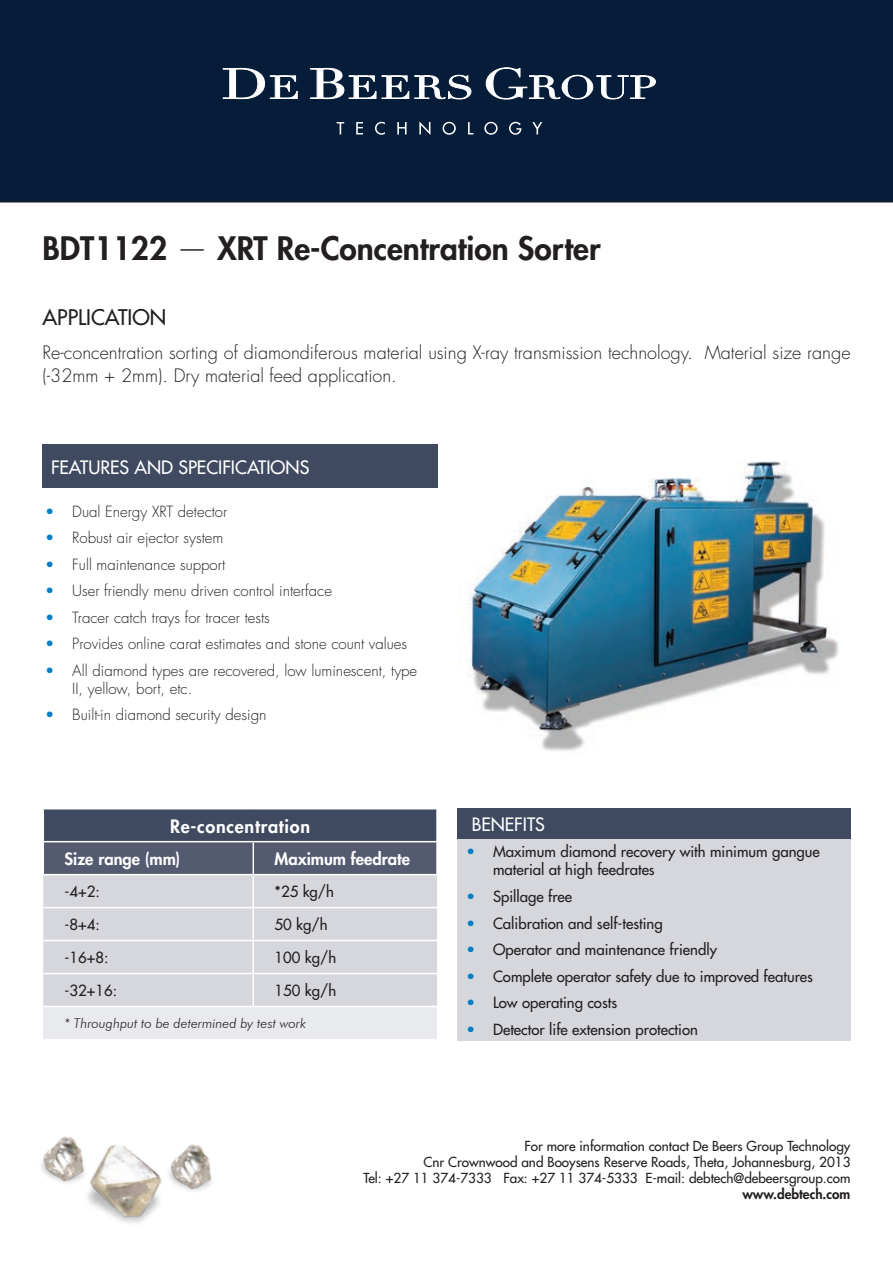
<style>
.page{position:relative;width:893px;height:1263px;background:#fff}
.page>*{position:absolute;margin:0;border:0;box-sizing:border-box;transform-origin:0 0}
.t1{font:800 31.5px "Futura Std";color:#231f20}
.t2{font:500 21px "Futura Std";color:#231f20}
.t3{font:300 18px/22.5px "Futura Std";color:#231f20}
.t4{font:500 18px "Futura Std";color:#fff}
.t5{font:800 18px "Futura Std";letter-spacing:.04em;color:#fff}
.t6{font:800 16.5px "Futura Std";color:#fff}
.t7{font:300 15px/18px "Futura Std";color:#231f20}
.t8{font:500 15px/18px "Futura Std";color:#231f20}
.t9{font:500 13.5px/16.2px "Futura Std";color:#231f20;text-align:right}
.t10{font:italic 300 13.5px "Futura BT";color:#231f20}
.t11{font:800 13.5px "Futura Std";color:#231f20}
.s1{font-weight:300}
.s2{color:#007fc5}
.s3{font-weight:300;color:#007fc5}
</style>
<div class="page">
<div style="left:0;top:0;width:893px;height:202px;background:#051d39"></div>
<svg style="left:223px;top:68px;width:432px;height:31px"></svg>
<svg style="left:337px;top:121px;width:205px;height:14px;background:#2a3e56"></svg>
<img style="left:87px;top:1145px;width:75px;height:79px">
<img style="left:41px;top:1136px;width:54px;height:54px">
<img style="left:168px;top:1144px;width:44px;height:47px">
<img style="left:467px;top:461px;width:372px;height:290px">
<div style="left:43px;top:445px;width:395px;height:43px;background:#3f4a60"></div>
<div style="left:457px;top:808px;width:393px;height:31px;background:#3f4a60"></div>
<div style="left:457px;top:839px;width:393px;height:201px;background:#d6d7dd"></div>
<div style="left:43px;top:809px;width:394px;height:33px;background:#3f4a60"></div>
<div style="left:44px;top:842px;width:392px;height:32px;background:#545b70"></div>
<div style="left:43px;top:875px;width:394px;height:131px;background:#d6d7dd"></div>
<div style="left:43px;top:1006px;width:394px;height:33px;background:#e8eaed"></div>
<hr style="left:43px;top:809px;width:1px;height:32px;background:#fff">
<hr style="left:436px;top:809px;width:2px;height:32px;background:#fff">
<hr style="left:43px;top:841px;width:210px;height:1px;background:#fff">
<hr style="left:253px;top:841px;width:185px;height:1px;background:#fff">
<hr style="left:43px;top:907px;width:210px;height:1px;background:#fff">
<hr style="left:43px;top:940px;width:210px;height:1px;background:#fff">
<hr style="left:43px;top:973px;width:210px;height:1px;background:#fff">
<hr style="left:43px;top:1006px;width:210px;height:1px;background:#fff">
<hr style="left:253px;top:842px;width:1px;height:32px;background:#fff">
<hr style="left:253px;top:875px;width:1px;height:32px;background:#fff">
<hr style="left:253px;top:907px;width:184px;height:1px;background:#fff">
<hr style="left:253px;top:908px;width:1px;height:32px;background:#fff">
<hr style="left:253px;top:940px;width:184px;height:1px;background:#fff">
<hr style="left:253px;top:941px;width:1px;height:32px;background:#fff">
<hr style="left:253px;top:973px;width:184px;height:1px;background:#fff">
<hr style="left:253px;top:974px;width:1px;height:32px;background:#fff">
<hr style="left:253px;top:1006px;width:184px;height:1px;background:#fff">
<p class="t1" style="left:43px;top:228px;width:559px">BDT1122 <span class="s1">—</span> XRT Re-Concentration Sorter</p>
<p class="t2" style="left:43px;top:304px;width:125px">APPLICATION</p>
<p class="t3" style="left:43px;top:342px;width:809px">Re-concentration sorting of diamondiferous material using X-ray transmission technology. Material size range (-32mm + 2mm). Dry material feed application.</p>
<p class="t4" style="left:51px;top:456px;width:260px">FEATURES AND SPECIFICATIONS</p>
<p class="t7" style="left:45px;top:503px;width:184px"><span class="s2">•</span> Dual Energy XRT detector</p>
<p class="t7" style="left:45px;top:529px;width:180px"><span class="s2">•</span> Robust air ejector system</p>
<p class="t7" style="left:45px;top:556px;width:182px"><span class="s2">•</span> Full maintenance support</p>
<p class="t7" style="left:45px;top:582px;width:288px"><span class="s2">•</span> User friendly menu driven control interface</p>
<p class="t7" style="left:45px;top:609px;width:226px"><span class="s2">•</span> Tracer catch trays for tracer tests</p>
<p class="t7" style="left:45px;top:635px;width:363px"><span class="s2">•</span> Provides online carat estimates and stone count values</p>
<p class="t7" style="left:72px;top:662px;width:346px;text-indent:-27px"><span class="s2">•</span> All diamond types are recovered, low luminescent, type<br>II, yellow, bort, etc.</p>
<p class="t7" style="left:45px;top:706px;width:223px"><span class="s2">•</span> Built-in diamond security design</p>
<p class="t5" style="left:170px;top:814px;width:142px">Re-concentration</p>
<p class="t6" style="left:65px;top:848px;width:117px">Size range (mm)</p>
<p class="t6" style="left:275px;top:848px;width:137px">Maximum feedrate</p>
<p class="t8" style="left:65px;top:883px;width:37px">-4+2:</p>
<p class="t8" style="left:275px;top:883px;width:61px">*25 kg/h</p>
<p class="t8" style="left:65px;top:916px;width:37px">-8+4:</p>
<p class="t8" style="left:275px;top:916px;width:55px">50 kg/h</p>
<p class="t8" style="left:65px;top:949px;width:45px">-16+8:</p>
<p class="t8" style="left:275px;top:949px;width:63px">100 kg/h</p>
<p class="t8" style="left:65px;top:982px;width:54px">-32+16:</p>
<p class="t8" style="left:275px;top:982px;width:63px">150 kg/h</p>
<p class="t10" style="left:65px;top:1015px;width:243px">* Throughput to be determined by test work</p>
<p class="t4" style="left:472px;top:813px;width:75px">BENEFITS</p>
<p class="t8" style="left:493px;top:843px;width:328px;text-indent:-27px"><span class="s3">•</span> Maximum diamond recovery with minimum gangue material at high feedrates</p>
<p class="t8" style="left:466px;top:887px;width:108px"><span class="s3">•</span> Spillage free</p>
<p class="t8" style="left:466px;top:914px;width:198px"><span class="s3">•</span> Calibration and self-testing</p>
<p class="t8" style="left:466px;top:940px;width:252px"><span class="s3">•</span> Operator and maintenance friendly</p>
<p class="t8" style="left:466px;top:967px;width:348px"><span class="s3">•</span> Complete operator safety due to improved features</p>
<p class="t8" style="left:466px;top:993px;width:153px"><span class="s3">•</span> Low operating costs</p>
<p class="t8" style="left:466px;top:1020px;width:233px"><span class="s3">•</span> Detector life extension protection</p>
<p class="t9" style="left:364px;top:1138px;width:488px">For more information contact De Beers Group Technology<br>Cnr Crownwood and Booysens Reserve Roads, Theta, Johannesburg, 2013<br>Tel: +27 11 374-7333 Fax: +27 11 374-5333 E-mail: debtech@debeersgroup.com</p>
<p class="t11" style="left:742px;top:1186px;width:110px">www.debtech.com</p>
</div>
